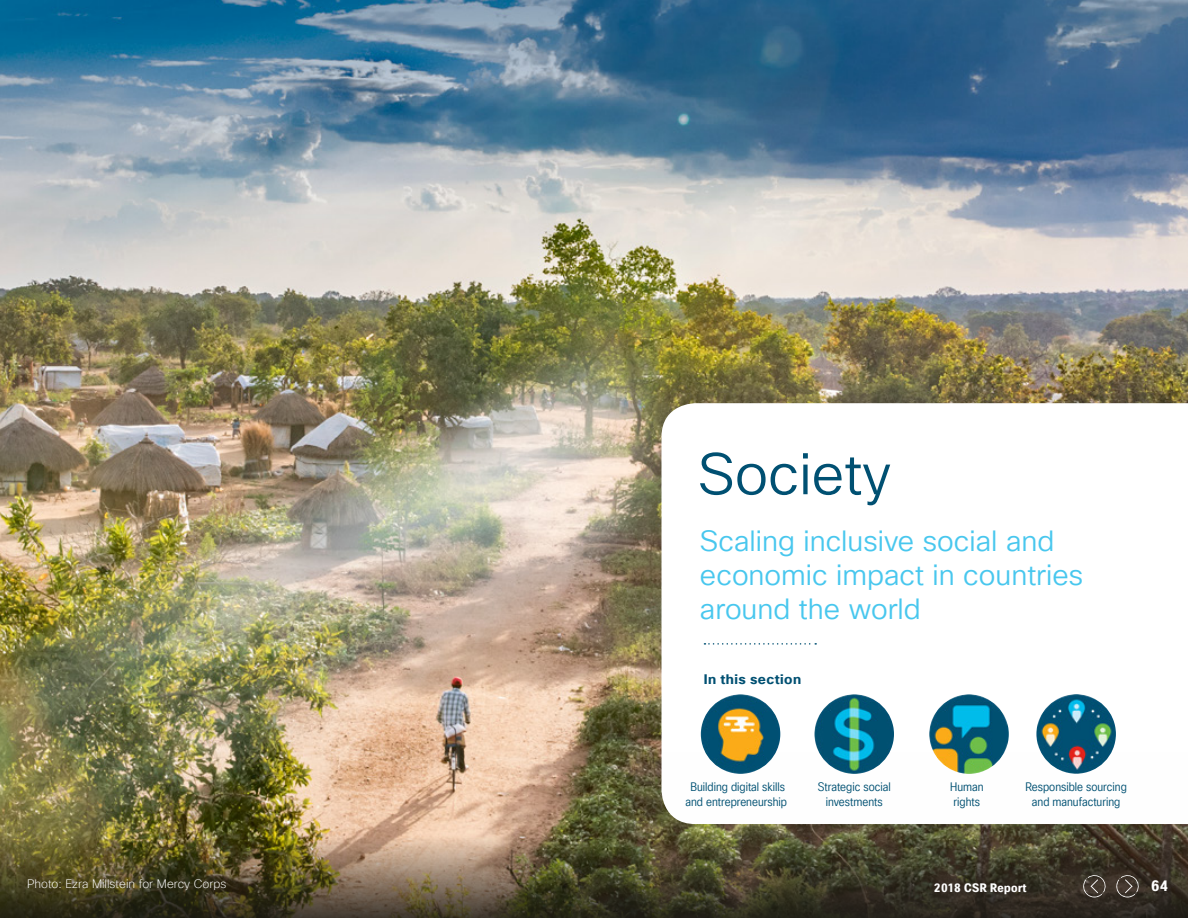
<style>
.page{position:relative;width:1188px;height:918px;background:#fff}
.page>*{position:absolute;margin:0;border:0;box-sizing:border-box;transform-origin:0 0}
.t1{font:57px "Cisco Sans TT Light";color:#005072}
.t2{font:28.5px/34.2px "Cisco Sans TT Light";color:#48c7ee}
.t3{font:700 condensed 15px "Cisco Sans TT";color:#fff}
.t4{font:700 13.5px "Cisco Sans TT";letter-spacing:.03em;color:#005072}
.t5{font:300 12px/14.4px "Cisco Sans TT Condensed";color:#005072;text-align:center}
.t6{font:200 12px "Cisco Sans TT";color:#fff}
.t7{font:700 condensed 12px "Cisco Sans TT";letter-spacing:.03em;color:#fff}
</style>
<div class="page">
<img style="left:0;top:0;width:1188px;height:752px">
<svg style="left:662px;top:403px;width:526px;height:349px"></svg>
<svg style="left:704px;top:643px;width:112px;height:2px"></svg>
<img style="left:0;top:752px;width:1188px;height:166px">
<img style="left:1036px;top:694px;width:80px;height:80px;border-radius:40px">
<img style="left:701px;top:694px;width:79px;height:80px;border-radius:40px">
<img style="left:814px;top:694px;width:80px;height:80px;border-radius:40px">
<img style="left:929px;top:694px;width:80px;height:80px;border-radius:40px">
<svg style="left:1116px;top:874px;width:24px;height:24px"></svg>
<svg style="left:1083px;top:874px;width:24px;height:24px"></svg>
<h1 class="t1" style="left:698px;top:437px;width:195px">Society</h1>
<h2 class="t2" style="left:700px;top:524px;width:385px">Scaling inclusive social and economic impact in countries around the world</h2>
<p class="t4" style="left:704px;top:670px;width:99px">In this section</p>
<p class="t5" style="left:686px;top:780px;width:103px">Building digital skills and entrepreneurship</p>
<p class="t5" style="left:818px;top:780px;width:74px">Strategic social investments</p>
<p class="t5" style="left:950px;top:780px;width:35px;text-align:left">Human rights</p>
<p class="t5" style="left:1026px;top:780px;width:103px">Responsible sourcing and manufacturing</p>
<p class="t6" style="left:27px;top:876px;width:201px">Photo: Ezra Millstein for Mercy Corps</p>
<p class="t7" style="left:934px;top:880px;width:94px">2018 CSR Report</p>
<p class="t3" style="left:1151px;top:876px;width:19px">64</p>
</div>
